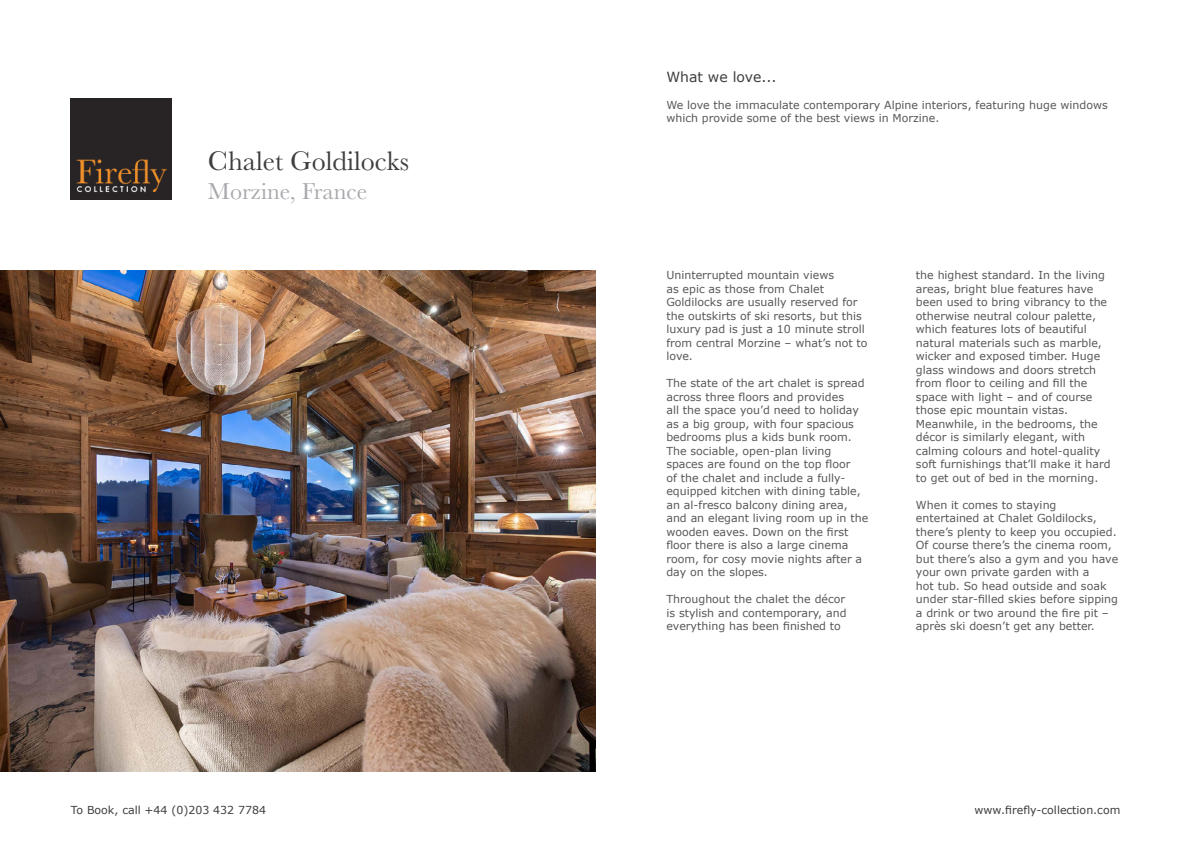
<style>
.page{position:relative;width:1191px;height:842px;background:#fff}
.page>*{position:absolute;margin:0;border:0;box-sizing:border-box;transform-origin:0 0}
.t1{font:28px "Baskerville";color:#3e3e3f}
.t2{font:24px "Baskerville";color:#a8a9ad}
.t3{font:14px "Verdana";color:#3e3e3f}
.t4{font:11px/13.5px "Verdana";color:#57585a}
.t5{font:11px "Verdana";color:#3e3e3f}
</style>
<div class="page">
<img style="left:71px;top:99px;width:101px;height:101px">
<img style="left:0;top:271px;width:595px;height:500px">
<h1 class="t1" style="left:208px;top:151px;width:203px">Chalet Goldilocks</h1>
<h2 class="t2" style="left:208px;top:183px;width:161px">Morzine, France</h2>
<p class="t5" style="left:71px;top:804px;width:197px">To Book, call +44 (0)203 432 7784</p>
<p class="t3" style="left:666px;top:70px;width:112px">What we love...</p>
<p class="t4" style="left:666px;top:98px;width:443px">We love the immaculate contemporary Alpine interiors, featuring huge windows which provide some of the best views in Morzine.</p>
<p class="t4" style="left:666px;top:269px;width:203px">Uninterrupted mountain views<br>as epic as those from Chalet<br>Goldilocks are usually reserved for the outskirts of ski resorts, but this luxury pad is just a 10 minute stroll from central Morzine – what’s not to love.</p>
<p class="t4" style="left:666px;top:377px;width:203px">The state of the art chalet is spread across three floors and provides<br>all the space you’d need to holiday as a big group, with four spacious bedrooms plus a kids bunk room.<br>The sociable, open-plan living spaces are found on the top floor<br>of the chalet and include a fully&shy;equipped kitchen with dining table, an al-fresco balcony dining area, and an elegant living room up in the wooden eaves. Down on the first floor there is also a large cinema room, for cosy movie nights after a day on the slopes.</p>
<p class="t4" style="left:666px;top:593px;width:182px;text-align:justify">Throughout the chalet the décor is stylish and contemporary, and everything has been finished to</p>
<p class="t4" style="left:916px;top:269px;width:196px">the highest standard. In the living areas, bright blue features have been used to bring vibrancy to the otherwise neutral colour palette, which features lots of beautiful natural materials such as marble, wicker and exposed timber. Huge glass windows and doors stretch from floor to ceiling and fill the space with light – and of course those epic mountain vistas.<br>Meanwhile, in the bedrooms, the décor is similarly elegant, with calming colours and hotel-quality soft furnishings that’ll make it hard to get out of bed in the morning.</p>
<p class="t4" style="left:916px;top:499px;width:204px">When it comes to staying entertained at Chalet Goldilocks, there’s plenty to keep you occupied.<br>Of course there’s the cinema room, but there’s also a gym and you have your own private garden with a<br>hot tub. So head outside and soak under star-filled skies before sipping a drink or two around the fire pit – après ski doesn’t get any better.</p>
<p class="t5" style="left:974px;top:802px;width:147px">www.firefly-collection.com</p>
</div>
